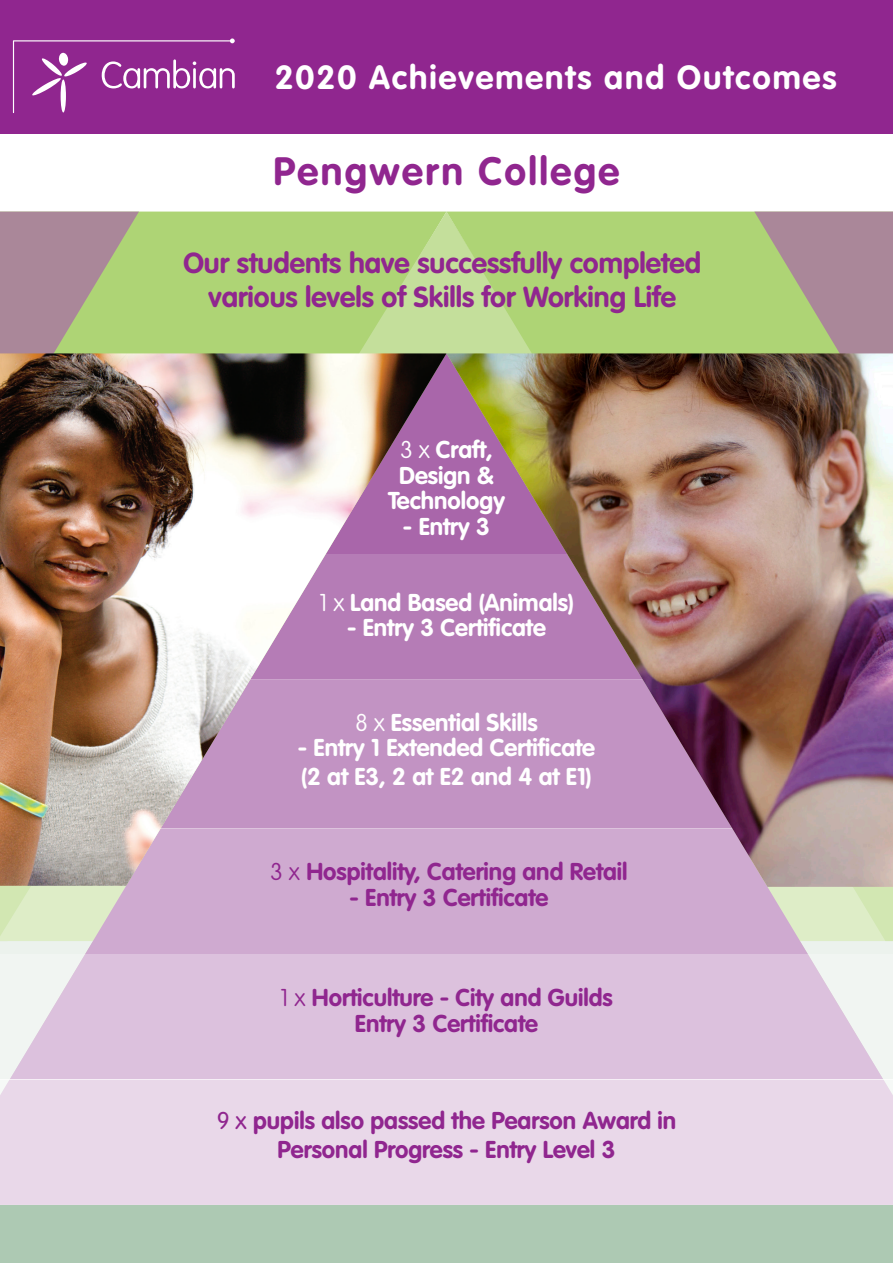
<style>
.page{position:relative;width:893px;height:1263px;background:#fff}
.page>*{position:absolute;margin:0;border:0;box-sizing:border-box;transform-origin:0 0}
.t1{font:700 39px "VAG Rounded Std";letter-spacing:.06em;color:#90268f}
.t2{font:700 33px "VAG Rounded Std";letter-spacing:.06em;color:#fff}
.t3{font:700 28.5px "VAG Rounded Std";color:#90268f}
.t4{font:700 24px "VAG Rounded Std";color:#90268f}
.t5{font:700 24px "VAG Rounded Std";color:#fff}
.s1{font-weight:100}
.s2{font-weight:300}
</style>
<div class="page">
<div style="left:0;top:941px;width:893px;height:322px;background:#adc9b3"></div>
<svg style="left:139px;top:212px;width:307px;height:141px;background:#b1d57a"></svg>
<svg style="left:446px;top:212px;width:308px;height:141px;background:#b1d57a"></svg>
<div style="left:0;top:0;width:893px;height:134px;background:#90268f"></div>
<svg style="left:0;top:887px;width:893px;height:67px;background:#d2b9ce"></svg>
<svg style="left:754px;top:212px;width:139px;height:141px;background:#ab9e8d"></svg>
<svg style="left:0;top:212px;width:139px;height:141px;background:#ab9e8d"></svg>
<img style="left:0;top:353px;width:893px;height:534px">
<svg style="left:13px;top:38px;width:222px;height:75px"></svg>
<svg style="left:0;top:954px;width:893px;height:125px;background:#dec6df"></svg>
<div style="left:0;top:1079px;width:893px;height:126px;background:#e9d8e9"></div>
<p class="t2" style="left:275px;top:58px;width:563px">2020 Achievements and Outcomes</p>
<p class="t1" style="left:273px;top:149px;width:348px">Pengwern College</p>
<p class="t3" style="left:183px;top:246px;width:519px">Our students have successfully completed</p>
<p class="t3" style="left:208px;top:280px;width:469px">various levels of Skills for Working Life</p>
<p class="t5" style="left:400px;top:436px;width:94px"><span class="s1">3 x</span> Craft,</p>
<p class="t5" style="left:399px;top:461px;width:96px">Design &amp;</p>
<p class="t5" style="left:388px;top:487px;width:118px">Technology</p>
<p class="t5" style="left:403px;top:512px;width:89px">- Entry 3</p>
<p class="t5" style="left:319px;top:588px;width:256px"><span class="s1">1 x</span> Land Based (Animals)</p>
<p class="t5" style="left:347px;top:614px;width:200px">- Entry 3 Certificate</p>
<p class="t5" style="left:355px;top:708px;width:184px"><span class="s1">8 x</span> Essential Skills</p>
<p class="t5" style="left:298px;top:733px;width:299px">- Entry 1 Extended Certificate</p>
<p class="t5" style="left:301px;top:762px;width:292px">(2 at E3, 2 at E2 and 4 at E1)</p>
<p class="t4" style="left:270px;top:858px;width:359px"><span class="s1">3 x</span> Hospitality, Catering and Retail</p>
<p class="t4" style="left:349px;top:883px;width:200px">- Entry 3 Certificate</p>
<p class="t4" style="left:280px;top:983px;width:334px"><span class="s1">1 x</span> Horticulture - City and Guilds</p>
<p class="t4" style="left:355px;top:1009px;width:185px">Entry 3 Certificate</p>
<p class="t4" style="left:217px;top:1106px;width:461px"><span class="s2">9 x</span> pupils also passed the Pearson Award in</p>
<p class="t4" style="left:277px;top:1135px;width:339px">Personal Progress - Entry Level 3</p>
</div>
